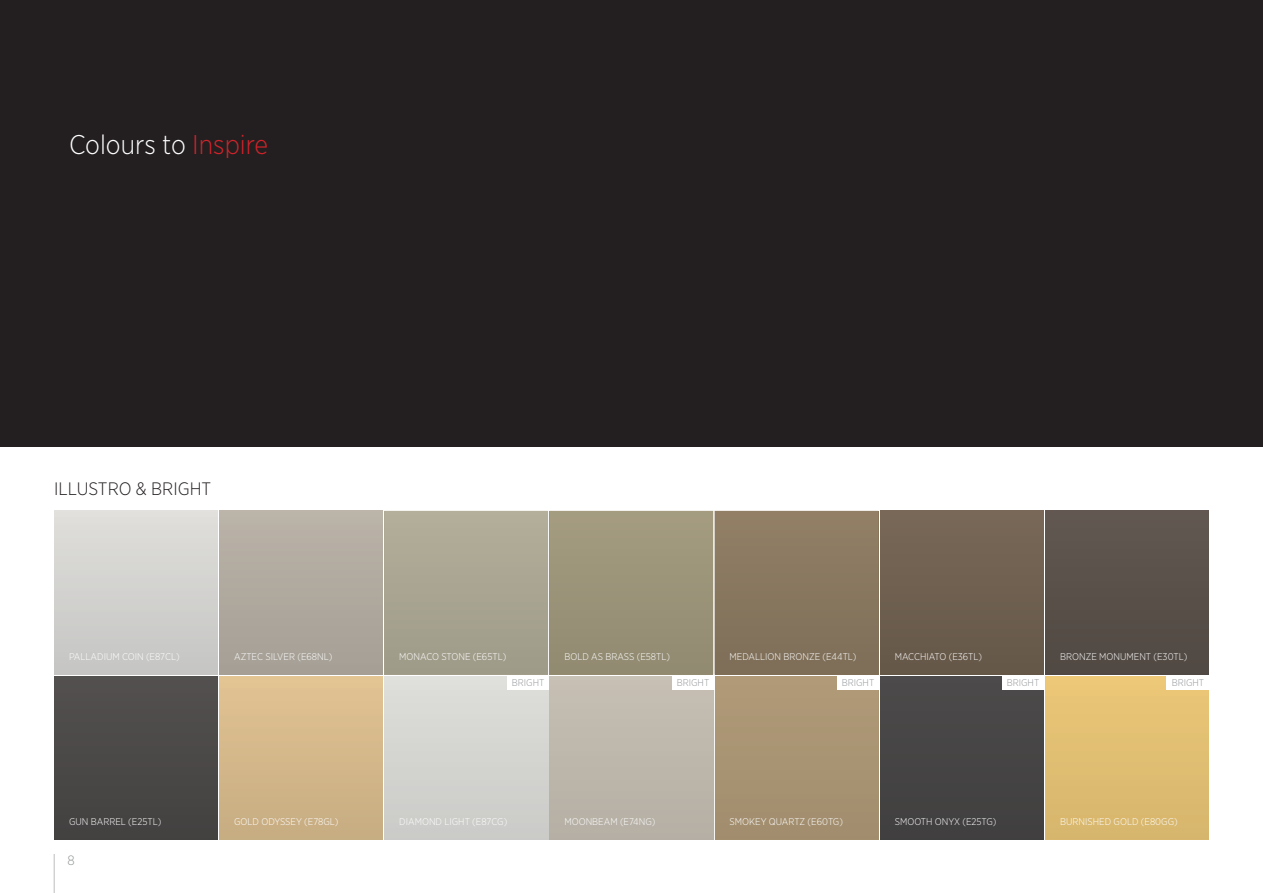
<style>
.page{position:relative;width:1263px;height:893px;background:#fff}
.page>*{position:absolute;margin:0;border:0;box-sizing:border-box;transform-origin:0 0}
.t1{font:300 27px "Gotham Narrow";color:#fff}
.t2{font:300 18px "Gotham Narrow";color:#231f20}
.t3{font:300 13.5px "Gotham Narrow";color:#939598}
.t4{font:300 9.75px "Gotham Narrow";color:#fff}
.t5{font:300 9.75px "Gotham Narrow";color:#939598}
.s1{color:#d2232a}
</style>
<div class="page">
<div style="left:0;top:0;width:1263px;height:446px;background:#231f20"></div>
<div style="left:384px;top:511px;width:164px;height:164px;background:#a9a592"></div>
<svg style="left:54px;top:511px;width:329px;height:329px;background:#c8bca9"></svg>
<div style="left:54px;top:676px;width:164px;height:164px;background:#4b4848"></div>
<div style="left:385px;top:676px;width:163px;height:164px;background:#d4d4d1"></div>
<svg style="left:549px;top:511px;width:660px;height:329px;background:#998a6e"></svg>
<div style="left:880px;top:676px;width:164px;height:164px;background:#464444"></div>
<div style="left:507px;top:675px;width:42px;height:15px;background:#fff"></div>
<div style="left:672px;top:675px;width:42px;height:15px;background:#fff"></div>
<div style="left:837px;top:675px;width:42px;height:15px;background:#fff"></div>
<div style="left:1002px;top:675px;width:42px;height:15px;background:#fff"></div>
<div style="left:1167px;top:675px;width:42px;height:15px;background:#fff"></div>
<hr style="left:54px;top:854px;width:1px;height:39px;background:#bbbdc0">
<h1 class="t1" style="left:69px;top:133px;width:201px">Colours to <span class="s1">Inspire</span></h1>
<h2 class="t2" style="left:54px;top:480px;width:159px">ILLUSTRO &amp; BRIGHT</h2>
<p class="t4" style="left:69px;top:652px;width:112px">PALLADIUM COIN (E87CL)</p>
<p class="t4" style="left:69px;top:817px;width:94px">GUN BARREL (E25TL)</p>
<h3 class="t3" style="left:67px;top:854px;width:9px">8</h3>
<p class="t4" style="left:234px;top:652px;width:100px">AZTEC SILVER (E68NL)</p>
<p class="t4" style="left:399px;top:652px;width:108px">MONACO STONE (E65TL)</p>
<p class="t4" style="left:730px;top:652px;width:128px">MEDALLION BRONZE (E44TL)</p>
<p class="t4" style="left:564px;top:652px;width:107px">BOLD AS BRASS (E58TL)</p>
<p class="t4" style="left:895px;top:652px;width:89px">MACCHIATO (E36TL)</p>
<p class="t4" style="left:1060px;top:652px;width:129px">BRONZE MONUMENT (E30TL)</p>
<p class="t4" style="left:234px;top:817px;width:106px">GOLD ODYSSEY (E78GL)</p>
<p class="t5" style="left:512px;top:679px;width:34px">BRIGHT</p>
<p class="t5" style="left:677px;top:679px;width:34px">BRIGHT</p>
<p class="t5" style="left:842px;top:679px;width:34px">BRIGHT</p>
<p class="t5" style="left:1007px;top:679px;width:34px">BRIGHT</p>
<p class="t5" style="left:1172px;top:679px;width:34px">BRIGHT</p>
<p class="t4" style="left:399px;top:817px;width:109px">DIAMOND LIGHT (E87CG)</p>
<p class="t4" style="left:730px;top:817px;width:115px">SMOKEY QUARTZ (E60TG)</p>
<p class="t4" style="left:564px;top:817px;width:92px">MOONBEAM (E74NG)</p>
<p class="t4" style="left:895px;top:817px;width:103px">SMOOTH ONYX (E25TG)</p>
<p class="t4" style="left:1060px;top:817px;width:119px">BURNISHED GOLD (E80GG)</p>
</div>
